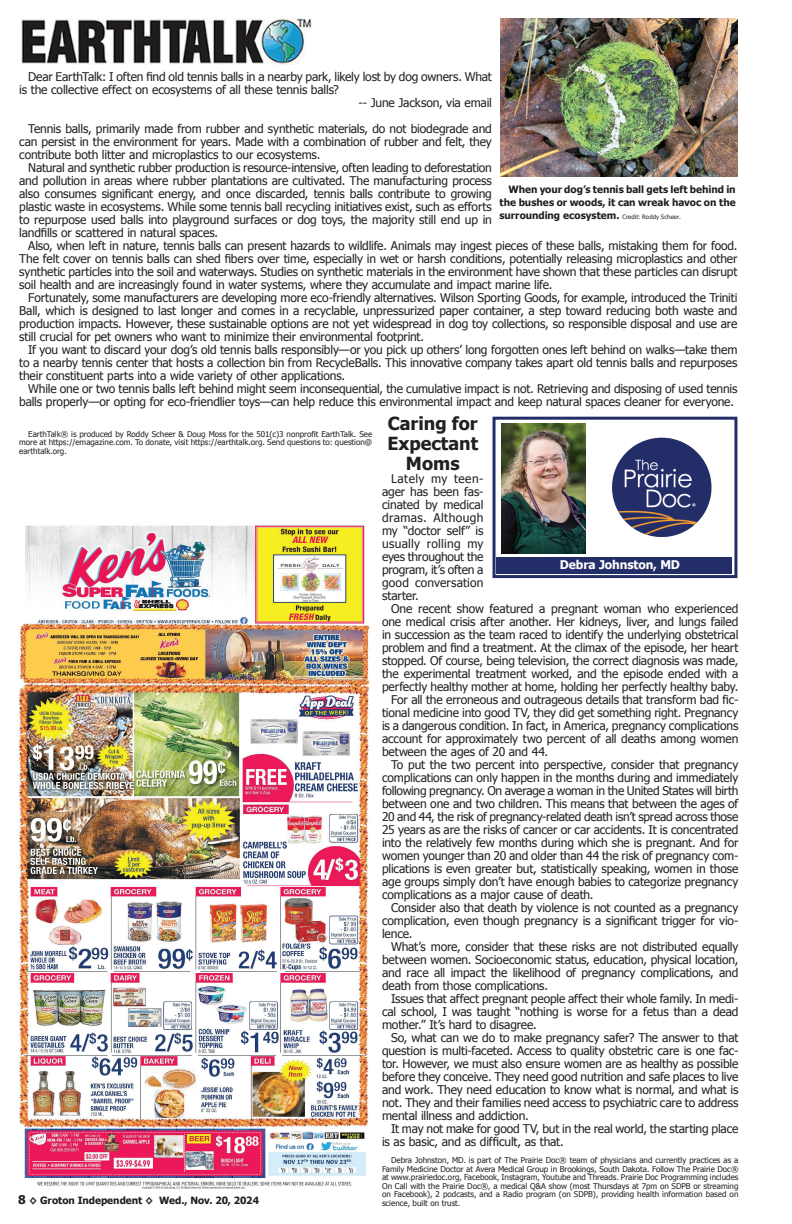
<style>
.page{position:relative;width:792px;height:1224px;background:#fff}
.page>*{position:absolute;margin:0;border:0;box-sizing:border-box;transform-origin:0 0}
.t1{font:700 18px/19.8px "Tahoma";color:#231f20;text-align:center}
.t2{font:12px/13px "Tahoma";letter-spacing:-.01em;color:#231f20;text-align:justify}
.t3{font:700 12px "Tahoma";letter-spacing:-.01em;color:#fff}
.t4{font:700 10px/13px "Tahoma";color:#231f20;text-align:justify}
.t5{font:8px/8.5px "Tahoma";color:#231f20;text-align:justify}
.s1{font-weight:400;font-size:6px}
.s2{font-size:12px}
</style>
<div class="page">
<img style="left:18px;top:525px;width:352px;height:664px">
<div style="left:493px;top:417px;width:244px;height:161px;border:3px solid #232e68"></div>
<img style="left:612px;top:437px;width:100px;height:100px">
<div style="left:496px;top:557px;width:236px;height:17px;background:#232e68"></div>
<img style="left:502px;top:424px;width:84px;height:129px">
<img style="left:21px;top:19px;width:291px;height:45px">
<img style="left:501px;top:19px;width:236px;height:157px">
<p class="t2" style="left:28px;top:69px;width:465px">Dear EarthTalk: I often find old tennis balls in a nearby park, likely lost by dog owners. What</p>
<p class="t2" style="left:19px;top:82px;width:321px">is the collective effect on ecosystems of all these tennis balls?</p>
<p class="t2" style="left:359px;top:95px;width:135px">-- June Jackson, via email</p>
<p class="t2" style="left:19px;top:121px;width:474px;text-indent:9px">Tennis balls, primarily made from rubber and synthetic materials, do not biodegrade and can persist in the environment for years. Made with a combination of rubber and felt, they contribute both litter and microplastics to our ecosystems.</p>
<p class="t2" style="left:19px;top:160px;width:474px;text-indent:9px">Natural and synthetic rubber production is resource-intensive, often leading to deforestation and pollution in areas where rubber plantations are cultivated. The manufacturing process also consumes significant energy, and once discarded, tennis balls contribute to growing plastic waste in ecosystems. While some tennis ball recycling initiatives exist, such as efforts to repurpose used balls into playground surfaces or dog toys, the majority still end up in landfills or scattered in natural spaces.</p>
<p class="t2" style="left:19px;top:238px;width:720px;text-indent:9px">Also, when left in nature, tennis balls can present hazards to wildlife. Animals may ingest pieces of these balls, mistaking them for food.<br>The felt cover on tennis balls can shed fibers over time, especially in wet or harsh conditions, potentially releasing microplastics and other synthetic particles into the soil and waterways. Studies on synthetic materials in the environment have shown that these particles can disrupt soil health and are increasingly found in water systems, where they accumulate and impact marine life.</p>
<p class="t2" style="left:19px;top:290px;width:720px;text-indent:9px">Fortunately, some manufacturers are developing more eco-friendly alternatives. Wilson Sporting Goods, for example, introduced the Triniti Ball, which is designed to last longer and comes in a recyclable, unpressurized paper container, a step toward reducing both waste and production impacts. However, these sustainable options are not yet widespread in dog toy collections, so responsible disposal and use are still crucial for pet owners who want to minimize their environmental footprint.</p>
<p class="t2" style="left:19px;top:342px;width:720px;text-indent:9px">If you want to discard your dog’s old tennis balls responsibly—or you pick up others’ long forgotten ones left behind on walks—take them to a nearby tennis center that hosts a collection bin from RecycleBalls. This innovative company takes apart old tennis balls and repurposes their constituent parts into a wide variety of other applications.</p>
<p class="t2" style="left:19px;top:381px;width:720px;text-align:right">While one or two tennis balls left behind might seem inconsequential, the cumulative impact is not. Retrieving and disposing of used tennis balls properly—or opting for eco-friendlier toys—can help reduce this environmental impact and keep natural spaces cleaner for everyone.</p>
<p class="t4" style="left:499px;top:183px;width:238px;text-indent:9px">When your dog’s tennis ball gets left behind in the bushes or woods, it can wreak havoc on the surrounding ecosystem. <span class="s1">Credit: Roddy Scheer.</span></p>
<p class="t5" style="left:19px;top:429px;width:354px;text-indent:9px">EarthTalk® is produced by Roddy Scheer &amp; Doug Moss for the 501(c)3 nonprofit EarthTalk. See more at https://emagazine.com. To donate, visit https://earthtalk.org. Send questions to: question@ earthtalk.org.</p>
<p class="t4" style="left:18px;top:1193px;width:242px"><span class="s2">8</span> ◊ Groton Independent ◊ Wed., Nov. 20, 2024</p>
<h1 class="t1" style="left:387px;top:413px;width:92px">Caring for<br>Expectant<br>Moms</h1>
<p class="t2" style="left:382px;top:472px;width:103px;text-indent:9px">Lately my teen&shy;ager has been fas&shy;cinated by medical dramas. Although my “doctor self” is usually rolling my eyes throughout the program, it’s often a good conversation starter.</p>
<p class="t2" style="left:391px;top:602px;width:349px">One recent show featured a pregnant woman who experienced</p>
<p class="t2" style="left:382px;top:615px;width:358px">one medical crisis after another. Her kidneys, liver, and lungs failed</p>
<p class="t2" style="left:382px;top:628px;width:358px">in succession as the team raced to identify the underlying obstetrical</p>
<p class="t2" style="left:382px;top:641px;width:358px">problem and find a treatment. At the climax of the episode, her heart</p>
<p class="t2" style="left:382px;top:654px;width:358px">stopped. Of course, being television, the correct diagnosis was made,</p>
<p class="t2" style="left:382px;top:667px;width:358px">the experimental treatment worked, and the episode ended with a</p>
<p class="t2" style="left:382px;top:680px;width:358px">perfectly healthy mother at home, holding her perfectly healthy baby.</p>
<p class="t2" style="left:391px;top:693px;width:349px">For all the erroneous and outrageous details that transform bad fic-</p>
<p class="t2" style="left:382px;top:706px;width:358px">tional medicine into good TV, they did get something right. Pregnancy</p>
<p class="t2" style="left:382px;top:719px;width:358px">is a dangerous condition. In fact, in America, pregnancy complications</p>
<p class="t2" style="left:382px;top:732px;width:358px">account for approximately two percent of all deaths among women</p>
<p class="t2" style="left:382px;top:745px;width:167px">between the ages of 20 and 44.</p>
<p class="t2" style="left:391px;top:758px;width:349px">To put the two percent into perspective, consider that pregnancy</p>
<p class="t2" style="left:382px;top:771px;width:358px">complications can only happen in the months during and immediately</p>
<p class="t2" style="left:382px;top:784px;width:358px">following pregnancy. On average a woman in the United States will birth</p>
<p class="t2" style="left:382px;top:797px;width:358px">between one and two children. This means that between the ages of</p>
<p class="t2" style="left:382px;top:810px;width:358px">20 and 44, the risk of pregnancy-related death isn’t spread across those</p>
<p class="t2" style="left:382px;top:823px;width:358px">25 years as are the risks of cancer or car accidents. It is concentrated</p>
<p class="t2" style="left:382px;top:836px;width:358px">into the relatively few months during which she is pregnant. And for</p>
<p class="t2" style="left:382px;top:849px;width:358px">women younger than 20 and older than 44 the risk of pregnancy com-</p>
<p class="t2" style="left:382px;top:862px;width:358px">plications is even greater but, statistically speaking, women in those</p>
<p class="t2" style="left:382px;top:875px;width:358px">age groups simply don’t have enough babies to categorize pregnancy</p>
<p class="t2" style="left:382px;top:888px;width:213px">complications as a major cause of death.</p>
<p class="t2" style="left:391px;top:901px;width:349px">Consider also that death by violence is not counted as a pregnancy</p>
<p class="t2" style="left:382px;top:913px;width:358px">complication, even though pregnancy is a significant trigger for vio-</p>
<p class="t2" style="left:382px;top:926px;width:32px">lence.</p>
<p class="t2" style="left:391px;top:939px;width:349px">What’s more, consider that these risks are not distributed equally</p>
<p class="t2" style="left:382px;top:952px;width:358px">between women. Socioeconomic status, education, physical location,</p>
<p class="t2" style="left:382px;top:965px;width:358px">and race all impact the likelihood of pregnancy complications, and</p>
<p class="t2" style="left:382px;top:978px;width:168px">death from those complications.</p>
<p class="t2" style="left:391px;top:991px;width:349px">Issues that affect pregnant people affect their whole family. In medi-</p>
<p class="t2" style="left:382px;top:1004px;width:358px">cal school, I was taught “nothing is worse for a fetus than a dead</p>
<p class="t2" style="left:382px;top:1017px;width:156px">mother.” It’s hard to disagree.</p>
<p class="t2" style="left:391px;top:1030px;width:349px">So, what can we do to make pregnancy safer? The answer to that</p>
<p class="t2" style="left:382px;top:1043px;width:358px">question is multi-faceted. Access to quality obstetric care is one fac-</p>
<p class="t2" style="left:382px;top:1056px;width:358px">tor. However, we must also ensure women are as healthy as possible</p>
<p class="t2" style="left:382px;top:1069px;width:358px">before they conceive. They need good nutrition and safe places to live</p>
<p class="t2" style="left:382px;top:1082px;width:358px">and work. They need education to know what is normal, and what is</p>
<p class="t2" style="left:382px;top:1095px;width:358px">not. They and their families need access to psychiatric care to address</p>
<p class="t2" style="left:382px;top:1108px;width:148px">mental illness and addiction.</p>
<p class="t2" style="left:391px;top:1121px;width:349px">It may not make for good TV, but in the real world, the starting place</p>
<p class="t2" style="left:382px;top:1134px;width:183px">is as basic, and as difficult, as that.</p>
<p class="t5" style="left:382px;top:1156px;width:358px;text-indent:9px">Debra Johnston, MD. is part of The Prairie Doc® team of physicians and currently practices as a Family Medicine Doctor at Avera Medical Group in Brookings, South Dakota. Follow The Prairie Doc® at www.prairiedoc.org, Facebook, Instagram, Youtube and Threads. Prairie Doc Programming includes On Call with the Prairie Doc®, a medical Q&amp;A show (most Thursdays at 7pm on SDPB or streaming on Facebook), 2 podcasts, and a Radio program (on SDPB), providing health information based on science, built on trust.</p>
<p class="t3" style="left:560px;top:557px;width:122px">Debra Johnston, MD</p>
</div>
